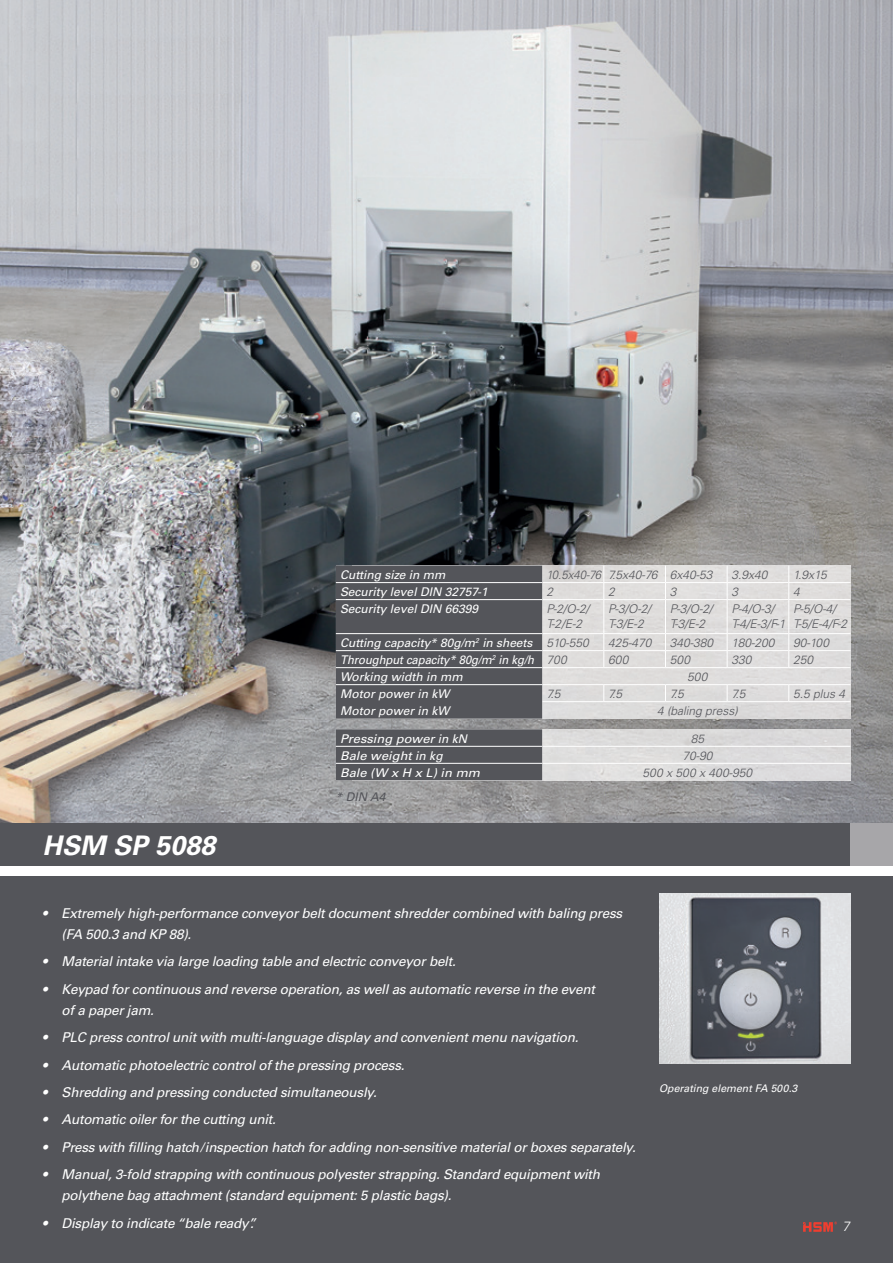
<style>
.page{position:relative;width:893px;height:1263px;background:#fff}
.page>*{position:absolute;margin:0;border:0;box-sizing:border-box;transform-origin:0 0}
.t1{font:italic 700 27px "Univers LT";color:#fff}
.t2{font:italic 13.5px/21px "Univers LT";letter-spacing:-.02em;color:#fff}
.t3{font:italic 300 13.5px "Univers LT";color:#fff}
.t4{font:italic 300 12px/14.4px "Univers LT";color:#54555a}
.t5{font:italic 12px "Univers LT";color:#fff}
.t6{font:italic 12px "Univers LT";color:#fff;scale:1.08 1}
.t7{font:italic 12px "Univers LT";color:#fff;scale:.95 1}
.t8{font:italic 300 12px "Univers LT";color:#54555a;scale:.95 1}
.t9{font:italic 12px "Univers LT";color:#54555a}
.t10{font:italic 10.5px "Univers LT";color:#fff}
.s1{font-weight:300;color:#54555a}
</style>
<div class="page">
<img style="left:0;top:0;width:735px;height:359px">
<img style="left:735px;top:0;width:158px;height:566px">
<img style="left:0;top:359px;width:367px;height:360px">
<img style="left:367px;top:359px;width:369px;height:207px">
<img style="left:840px;top:565px;width:53px;height:258px">
<img style="left:0;top:719px;width:841px;height:104px">
<div style="left:0;top:876px;width:893px;height:387px;background:#54555a"></div>
<img style="left:659px;top:893px;width:191px;height:170px">
<div style="left:0;top:823px;width:893px;height:42px;background:#54555a"></div>
<div style="left:850px;top:823px;width:43px;height:42px;background:#a7a6a9"></div>
<svg style="left:803px;top:1221px;width:34px;height:10px"></svg>
<div style="left:542px;top:566px;width:308px;height:153px;background:#dfdddc"></div>
<div style="left:542px;top:729px;width:308px;height:51px;background:#dcdbdc"></div>
<hr style="left:542px;top:582px;width:62px;height:1px;background:#fff">
<hr style="left:604px;top:582px;width:61px;height:1px;background:#fff">
<svg style="left:603px;top:566px;width:1px;height:33px"></svg>
<hr style="left:665px;top:582px;width:62px;height:1px;background:#fff">
<svg style="left:665px;top:566px;width:1px;height:33px"></svg>
<hr style="left:727px;top:582px;width:62px;height:1px;background:#fff">
<svg style="left:727px;top:566px;width:1px;height:33px"></svg>
<hr style="left:789px;top:582px;width:61px;height:1px;background:#fff">
<svg style="left:788px;top:566px;width:1px;height:33px"></svg>
<hr style="left:542px;top:599px;width:62px;height:1px;background:#fff">
<hr style="left:604px;top:599px;width:61px;height:1px;background:#fff">
<hr style="left:603px;top:600px;width:1px;height:33px;background:#fff">
<hr style="left:665px;top:599px;width:62px;height:1px;background:#fff">
<hr style="left:665px;top:600px;width:1px;height:33px;background:#fff">
<hr style="left:727px;top:599px;width:62px;height:1px;background:#fff">
<hr style="left:727px;top:600px;width:1px;height:33px;background:#fff">
<hr style="left:789px;top:599px;width:61px;height:1px;background:#fff">
<hr style="left:788px;top:600px;width:1px;height:33px;background:#fff">
<hr style="left:542px;top:633px;width:62px;height:1px;background:#fff">
<hr style="left:604px;top:633px;width:61px;height:1px;background:#fff">
<hr style="left:665px;top:633px;width:62px;height:1px;background:#fff">
<hr style="left:727px;top:633px;width:62px;height:1px;background:#fff">
<hr style="left:789px;top:633px;width:61px;height:1px;background:#fff">
<hr style="left:542px;top:650px;width:62px;height:1px;background:#fff">
<hr style="left:604px;top:650px;width:61px;height:1px;background:#fff">
<svg style="left:603px;top:634px;width:1px;height:33px"></svg>
<hr style="left:665px;top:650px;width:62px;height:1px;background:#fff">
<svg style="left:665px;top:634px;width:1px;height:33px"></svg>
<hr style="left:727px;top:650px;width:62px;height:1px;background:#fff">
<svg style="left:727px;top:634px;width:1px;height:33px"></svg>
<hr style="left:789px;top:650px;width:61px;height:1px;background:#fff">
<svg style="left:788px;top:634px;width:1px;height:33px"></svg>
<hr style="left:542px;top:667px;width:62px;height:1px;background:#fff">
<hr style="left:604px;top:667px;width:61px;height:1px;background:#fff">
<hr style="left:665px;top:667px;width:62px;height:1px;background:#fff">
<hr style="left:727px;top:667px;width:62px;height:1px;background:#fff">
<hr style="left:789px;top:667px;width:61px;height:1px;background:#fff">
<hr style="left:542px;top:684px;width:62px;height:1px;background:#fff">
<hr style="left:604px;top:684px;width:61px;height:1px;background:#fff">
<svg style="left:603px;top:685px;width:1px;height:16px"></svg>
<hr style="left:665px;top:684px;width:62px;height:1px;background:#fff">
<svg style="left:665px;top:685px;width:1px;height:16px"></svg>
<hr style="left:727px;top:684px;width:62px;height:1px;background:#fff">
<svg style="left:727px;top:685px;width:1px;height:16px"></svg>
<hr style="left:789px;top:684px;width:61px;height:1px;background:#fff">
<svg style="left:788px;top:685px;width:1px;height:16px"></svg>
<hr style="left:542px;top:701px;width:62px;height:1px;background:#fff">
<hr style="left:604px;top:701px;width:61px;height:1px;background:#fff">
<hr style="left:665px;top:701px;width:62px;height:1px;background:#fff">
<hr style="left:727px;top:701px;width:62px;height:1px;background:#fff">
<hr style="left:789px;top:701px;width:61px;height:1px;background:#fff">
<hr style="left:542px;top:746px;width:308px;height:1px;background:#fff">
<hr style="left:542px;top:763px;width:308px;height:1px;background:#fff">
<div style="left:336px;top:566px;width:206px;height:153px;background:#54555a"></div>
<hr style="left:336px;top:582px;width:206px;height:1px;background:#fff">
<hr style="left:336px;top:599px;width:206px;height:1px;background:#fff">
<hr style="left:336px;top:633px;width:206px;height:1px;background:#fff">
<hr style="left:336px;top:650px;width:206px;height:1px;background:#fff">
<hr style="left:336px;top:667px;width:206px;height:1px;background:#fff">
<hr style="left:336px;top:684px;width:206px;height:1px;background:#fff">
<div style="left:336px;top:729px;width:206px;height:51px;background:#54555a"></div>
<hr style="left:336px;top:746px;width:206px;height:1px;background:#fff">
<hr style="left:336px;top:763px;width:206px;height:1px;background:#fff">
<h1 class="t1" style="left:43px;top:830px;width:174px">HSM SP 5088</h1>
<p class="t5" style="left:340px;top:567px;width:107px">Cutting size in mm</p>
<p class="t8" style="left:546px;top:568px;width:176px">10.5x40-76 7.5x40-76 6x40-53</p>
<p class="t4" style="left:731px;top:568px;width:38px">3.9x40</p>
<p class="t4" style="left:793px;top:568px;width:35px">1.9x15</p>
<p class="t5" style="left:340px;top:584px;width:149px">Security level DIN 32757-1</p>
<p class="t4" style="left:546px;top:585px;width:8px">2</p>
<p class="t4" style="left:608px;top:585px;width:8px">2</p>
<p class="t4" style="left:670px;top:585px;width:8px">3</p>
<p class="t4" style="left:731px;top:585px;width:8px">3</p>
<p class="t4" style="left:793px;top:585px;width:8px">4</p>
<p class="t5" style="left:340px;top:601px;width:139px">Security level DIN 66399</p>
<p class="t4" style="left:546px;top:602px;width:44px">P-2/O-2/<br>T-2/E-2</p>
<p class="t4" style="left:608px;top:602px;width:44px">P-3/O-2/<br>T-3/E-2</p>
<p class="t4" style="left:670px;top:602px;width:44px">P-3/O-2/<br>T-3/E-2</p>
<p class="t4" style="left:731px;top:602px;width:56px">P-4/O-3/<br>T-4/E-3/F-1</p>
<p class="t4" style="left:793px;top:602px;width:56px">P-5/O-4/<br>T-5/E-4/F-2</p>
<p class="t5" style="left:340px;top:635px;width:250px">Cutting capacity* 80g/m<sup>2</sup> in sheets <span class="s1">510-550</span></p>
<p class="t4" style="left:608px;top:636px;width:45px">425-470</p>
<p class="t4" style="left:670px;top:636px;width:45px">340-380</p>
<p class="t4" style="left:731px;top:636px;width:45px">180-200</p>
<p class="t4" style="left:793px;top:636px;width:38px">90-100</p>
<p class="t7" style="left:340px;top:652px;width:240px">Throughput capacity* 80g/m<sup>2</sup> in kg/h <span class="s1">700</span></p>
<p class="t4" style="left:608px;top:653px;width:22px">600</p>
<p class="t4" style="left:670px;top:653px;width:22px">500</p>
<p class="t4" style="left:731px;top:653px;width:22px">330</p>
<p class="t4" style="left:793px;top:653px;width:22px">250</p>
<p class="t5" style="left:340px;top:669px;width:124px">Working width in mm</p>
<p class="t4" style="left:687px;top:670px;width:22px">500</p>
<p class="t5" style="left:340px;top:686px;width:111px">Motor power in kW</p>
<p class="t4" style="left:546px;top:687px;width:16px">7.5</p>
<p class="t4" style="left:608px;top:687px;width:16px">7.5</p>
<p class="t4" style="left:670px;top:687px;width:16px">7.5</p>
<p class="t4" style="left:731px;top:687px;width:16px">7.5</p>
<p class="t4" style="left:793px;top:687px;width:54px">5.5 plus 4</p>
<p class="t5" style="left:340px;top:703px;width:111px">Motor power in kW</p>
<p class="t4" style="left:657px;top:704px;width:82px">4 (baling press)</p>
<p class="t6" style="left:340px;top:731px;width:119px">Pressing power in kN</p>
<p class="t4" style="left:691px;top:732px;width:15px">85</p>
<p class="t6" style="left:340px;top:748px;width:97px">Bale weight in kg</p>
<p class="t4" style="left:682px;top:749px;width:32px">70-90</p>
<p class="t6" style="left:340px;top:765px;width:131px">Bale (W x H x L) in mm</p>
<p class="t4" style="left:643px;top:766px;width:111px">500 x 500 x 400-950</p>
<p class="t9" style="left:336px;top:790px;width:51px">* DIN A4</p>
<p class="t2" style="left:62px;top:903px;width:562px;text-indent:-19px">• Extremely high-performance conveyor belt document shredder combined with baling press (FA 500.3 and KP 88).</p>
<p class="t2" style="left:43px;top:951px;width:415px">• Material intake via large loading table and electric conveyor belt.</p>
<p class="t2" style="left:62px;top:978px;width:535px;text-indent:-19px">• Keypad for continuous and reverse operation, as well as automatic reverse in the event of a paper jam.</p>
<p class="t2" style="left:43px;top:1027px;width:538px">• PLC press control unit with multi-language display and convenient menu navigation.</p>
<p class="t2" style="left:43px;top:1054px;width:364px">• Automatic photoelectric control of the pressing process.</p>
<p class="t2" style="left:43px;top:1082px;width:336px">• Shredding and pressing conducted simultaneously.</p>
<p class="t2" style="left:43px;top:1109px;width:235px">• Automatic oiler for the cutting unit.</p>
<p class="t2" style="left:43px;top:1136px;width:595px">• Press with filling hatch / inspection hatch for adding non-sensitive material or boxes separately.</p>
<p class="t2" style="left:62px;top:1164px;width:540px;text-indent:-19px">• Manual, 3-fold strapping with continuous polyester strapping. Standard equipment with polythene bag attachment (standard equipment: 5 plastic bags).</p>
<p class="t2" style="left:43px;top:1212px;width:215px">• Display to indicate “bale ready”.</p>
<p class="t10" style="left:659px;top:1082px;width:140px">Operating element FA 500.3</p>
<p class="t3" style="left:842px;top:1218px;width:9px">7</p>
</div>
